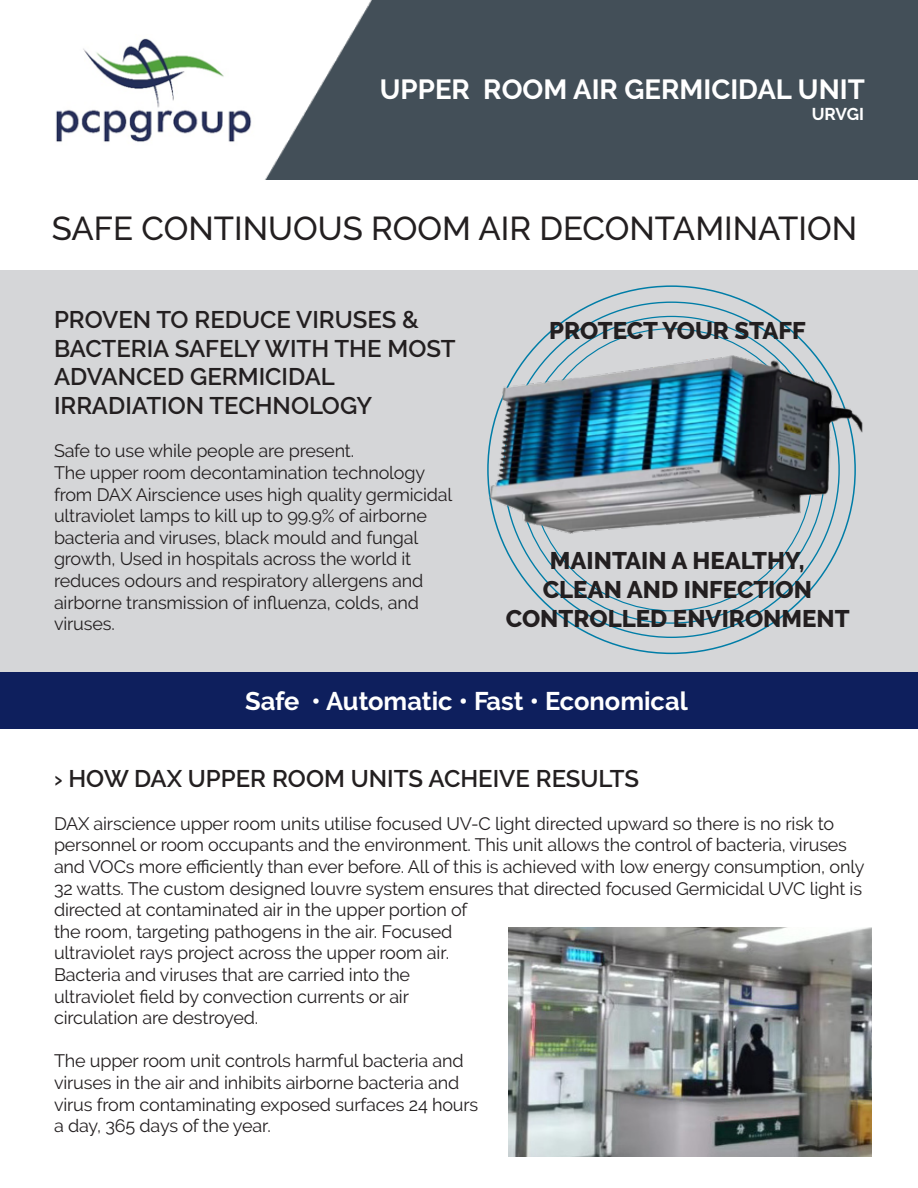
<style>
.page{position:relative;width:918px;height:1188px;background:#fff}
.page>*{position:absolute;margin:0;border:0;box-sizing:border-box;transform-origin:0 0}
.t1{font:500 33px "Raleway";color:#231f20}
.t2{font:700 27.6px "Raleway";color:#fff}
.t3{font:700 25.5px "Raleway";color:#fff}
.t4{font:600 24px/28.8px "Raleway";color:#231f20}
.t5{font:800 24px "Raleway";color:#231f20}
.t6{font:18px/21.6px "Raleway";letter-spacing:-.01em;color:#231f20}
.t7{font:700 17.1px "Raleway";letter-spacing:-.01em;color:#fff}
</style>
<div class="page">
<div style="left:0;top:270px;width:918px;height:459px;background:#d5d6d8"></div>
<img style="left:265px;top:0;width:653px;height:179px">
<img style="left:56px;top:38px;width:196px;height:104px">
<img style="left:509px;top:927px;width:362px;height:229px">
<img style="left:490px;top:342px;width:373px;height:196px">
<div style="left:0;top:673px;width:918px;height:56px;background:#0e1f5d"></div>
<p class="t2" style="left:380px;top:74px;width:486px">UPPER ROOM AIR GERMICIDAL UNIT</p>
<p class="t7" style="left:812px;top:104px;width:54px">URVGI</p>
<p class="t1" style="left:52px;top:209px;width:807px">SAFE CONTINUOUS ROOM AIR DECONTAMINATION</p>
<p class="t4" style="left:54px;top:305px;width:403px">PROVEN TO REDUCE VIRUSES &amp;<br>BACTERIA SAFELY WITH THE MOST<br>ADVANCED GERMICIDAL<br>IRRADIATION TECHNOLOGY</p>
<p class="t6" style="left:54px;top:440px;width:400px">Safe to use while people are present.<br>The upper room decontamination technology from DAX Airscience uses high quality germicidal ultraviolet lamps to kill up to 99.9% of airborne bacteria and viruses, black mould and fungal growth, Used in hospitals across the world it reduces odours and respiratory allergens and airborne transmission of influenza, colds, and viruses.</p>
<p class="t5" style="left:549px;top:317px;width:258px">PROTECT YOUR STAFF</p>
<p class="t5" style="left:550px;top:547px;width:256px">MAINTAIN A HEALTHY,</p>
<p class="t5" style="left:543px;top:576px;width:271px">CLEAN AND INFECTION</p>
<p class="t5" style="left:506px;top:605px;width:345px">CONTROLLED ENVIRONMENT</p>
<p class="t3" style="left:245px;top:686px;width:444px">Safe • Automatic • Fast • Economical</p>
<p class="t4" style="left:54px;top:764px;width:587px">› HOW DAX UPPER ROOM UNITS ACHEIVE RESULTS</p>
<p class="t6" style="left:54px;top:813px;width:812px">DAX airscience upper room units utilise focused UV-C light directed upward so there is no risk to personnel or room occupants and the environment. This unit allows the control of bacteria, viruses and VOCs more efficiently than ever before. All of this is achieved with low energy consumption, only 32 watts. The custom designed louvre system ensures that directed focused Germicidal UVC light is directed at contaminated air in the upper portion of<br>the room, targeting pathogens in the air. Focused<br>ultraviolet rays project across the upper room air.<br>Bacteria and viruses that are carried into the<br>ultraviolet field by convection currents or air<br>circulation are destroyed.</p>
<p class="t6" style="left:54px;top:1050px;width:426px">The upper room unit controls harmful bacteria and viruses in the air and inhibits airborne bacteria and virus from contaminating exposed surfaces 24 hours a day, 365 days of the year.</p>
</div>
